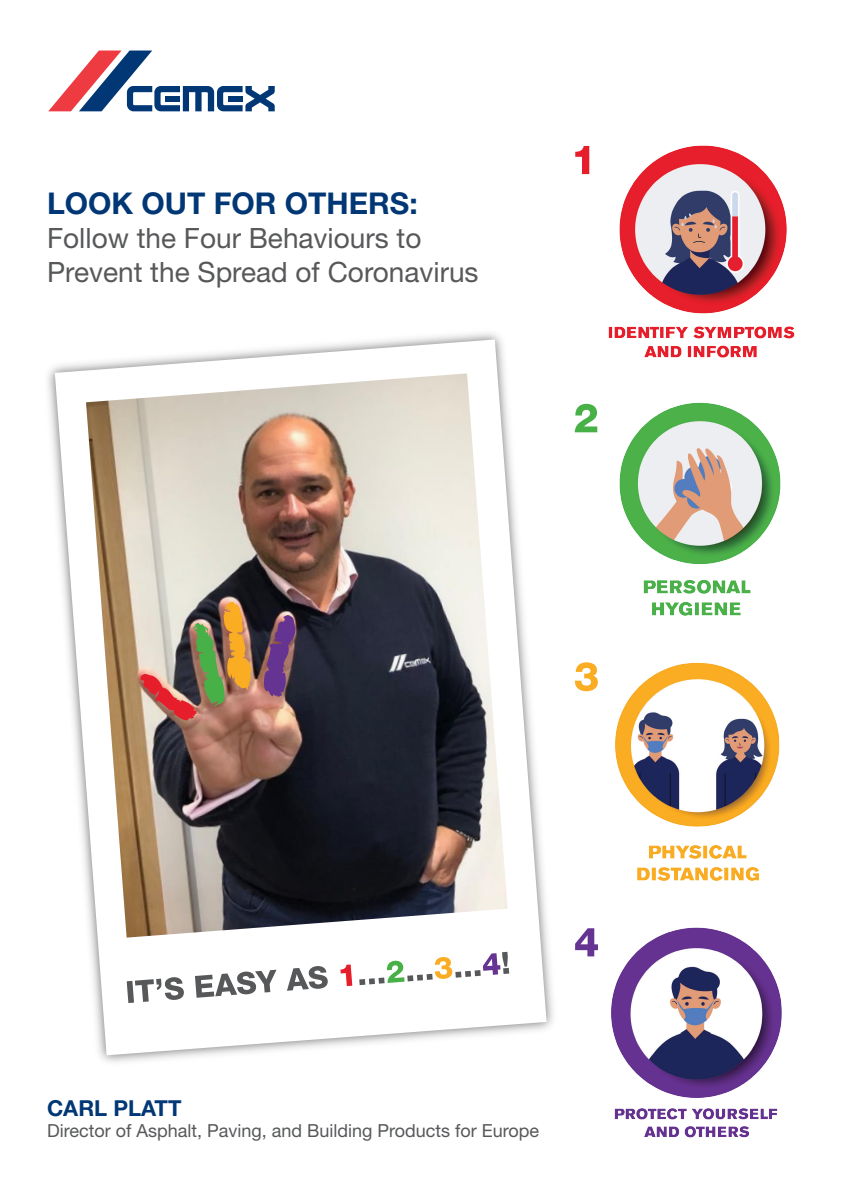
<style>
.page{position:relative;width:842px;height:1191px;background:#fff}
.page>*{position:absolute;margin:0;border:0;box-sizing:border-box;transform-origin:0 0}
.t1{font:700 30px "Helvetica Neue LT Std";color:#013775}
.t2{font:28px/33.6px "Helvetica Neue LT Std";color:#57585a}
.t3{font:700 22px "Helvetica Neue LT Std";color:#013775}
.t4{font:18px "Helvetica Neue LT Std";color:#57585a}
</style>
<div class="page">
<img style="left:619px;top:437px;width:162px;height:128px">
<img style="left:584px;top:580px;width:196px;height:247px">
<img style="left:574px;top:145px;width:221px;height:292px">
<img style="left:587px;top:845px;width:195px;height:293px">
<svg style="left:48px;top:51px;width:227px;height:60px"></svg>
<img style="left:48px;top:333px;width:506px;height:729px">
<svg style="left:55px;top:339px;width:492px;height:716px"></svg>
<img style="left:86px;top:373px;width:422px;height:564px">
<img style="left:140px;top:601px;width:111px;height:119px">
<svg style="left:263px;top:615px;width:33px;height:83px;background:#663f6d"></svg>
<svg style="left:127px;top:977px;width:57px;height:26px"></svg>
<svg style="left:195px;top:969px;width:81px;height:28px"></svg>
<svg style="left:287px;top:965px;width:41px;height:25px"></svg>
<svg style="left:340px;top:964px;width:12px;height:22px"></svg>
<svg style="left:359px;top:951px;width:150px;height:34px"></svg>
<svg style="left:575px;top:928px;width:23px;height:28px"></svg>
<svg style="left:574px;top:662px;width:24px;height:29px"></svg>
<svg style="left:575px;top:146px;width:14px;height:28px"></svg>
<svg style="left:575px;top:404px;width:22px;height:28px"></svg>
<p class="t1" style="left:47px;top:185px;width:372px">LOOK OUT FOR OTHERS:</p>
<p class="t2" style="left:47px;top:221px;width:433px">Follow the Four Behaviours to<br>Prevent the Spread of Coronavirus</p>
<p class="t3" style="left:47px;top:1094px;width:136px">CARL PLATT</p>
<p class="t4" style="left:47px;top:1120px;width:494px">Director of Asphalt, Paving, and Building Products for Europe</p>
</div>
